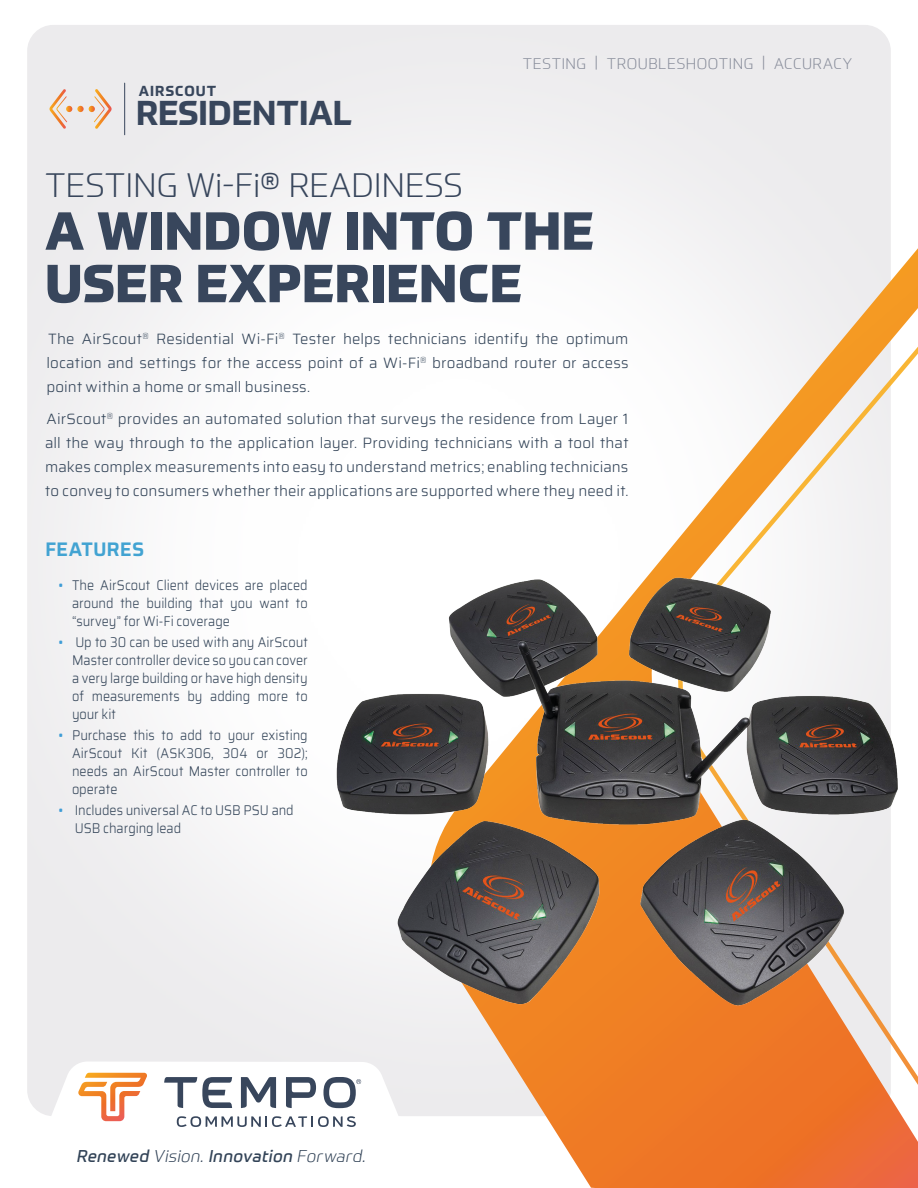
<style>
.page{position:relative;width:918px;height:1188px;background:#fff}
.page>*{position:absolute;margin:0;border:0;box-sizing:border-box;transform-origin:0 0}
.t1{font:800 52.5px "Prometo";letter-spacing:.01em;color:#38465c}
.t2{font:700 33.6px "Prometo";color:#38465c}
.t3{font:300 33px "Prometo";letter-spacing:.01em;color:#38465c}
.t4{font:600 19.65px "Saira";color:#42a3d2}
.t5{font:italic 16.65px "Prometo";color:#334458}
.t6{font:300 15px/24px "Saira";letter-spacing:.005em;color:#334458;text-align:justify}
.t7{font:300 15px "Prometo";letter-spacing:.04em;color:#868b99}
.t8{font:300 14.1px/18px "Saira";letter-spacing:-.005em;color:#334458;text-align:justify;scale:.9 1}
.t9{font:700 14.1px "Prometo";letter-spacing:.08em;color:#38465c}
.s1{font-weight:500;color:#3e9cd6}
.s2{font-weight:300}
</style>
<div class="page">
<div style="left:27px;top:25px;width:863px;height:1091px;background:#eeedef"></div>
<div style="left:91px;top:166px;width:736px;height:797px;background:#fcfcfc;border-radius:50%"></div>
<svg style="left:418px;top:1023px;width:246px;height:165px"></svg>
<svg style="left:664px;top:44px;width:254px;height:1144px"></svg>
<img style="left:316px;top:550px;width:602px;height:473px">
<hr style="left:124px;top:83px;width:1px;height:52px;background:#38465c">
<svg style="left:50px;top:89px;width:62px;height:40px;background:#ecd8cb"></svg>
<svg style="left:36px;top:1062px;width:381px;height:65px"></svg>
<p class="t9" style="left:139px;top:82px;width:79px">AIRSCOUT</p>
<p class="t2" style="left:136px;top:92px;width:218px">RESIDENTIAL</p>
<p class="t7" style="left:523px;top:54px;width:331px">TESTING | TROUBLESHOOTING | ACCURACY</p>
<p class="t3" style="left:45px;top:166px;width:419px">TESTING Wi-Fi® READINESS</p>
<p class="t1" style="left:45px;top:198px;width:550px">A WINDOW INTO THE</p>
<p class="t1" style="left:45px;top:250px;width:478px">USER EXPERIENCE</p>
<p class="t6" style="left:47px;top:326px;width:584px">The AirScout<sup>®</sup> Residential Wi-Fi<sup>®</sup> Tester helps technicians identify the optimum location and settings for the access point of a Wi-Fi<sup>®</sup> broadband router or access point within a home or small business.</p>
<p class="t6" style="left:45px;top:406px;width:585px">AirScout<sup>®</sup> provides an automated solution that surveys the residence from Layer 1 all the way through to the application layer. Providing technicians with a tool that makes complex measurements into easy to understand metrics; enabling technicians to convey to consumers whether their applications are supported where they need it.</p>
<p class="t4" style="left:45px;top:534px;width:101px">FEATURES</p>
<p class="t8" style="left:72px;top:575px;width:263px;text-indent:-14px"><span class="s1">•</span> The AirScout Client devices are placed around the building that you want to “survey” for Wi-Fi coverage</p>
<p class="t8" style="left:72px;top:633px;width:264px;text-indent:-14px"><span class="s1">•</span> Up to 30 can be used with any AirScout Master controller device so you can cover a very large building or have high density of measurements by adding more to your kit</p>
<p class="t8" style="left:72px;top:726px;width:263px;text-indent:-14px"><span class="s1">•</span> Purchase this to add to your existing AirScout Kit (ASK306, 304 or 302); needs an AirScout Master controller to operate</p>
<p class="t8" style="left:75px;top:801px;width:245px;text-indent:-16px"><span class="s1">•</span> Includes universal AC to USB PSU and<br>USB charging lead</p>
<p class="t5" style="left:76px;top:1146px;width:294px">Renewed <span class="s2">Vision.</span> Innovation <span class="s2">Forward.</span></p>
</div>
